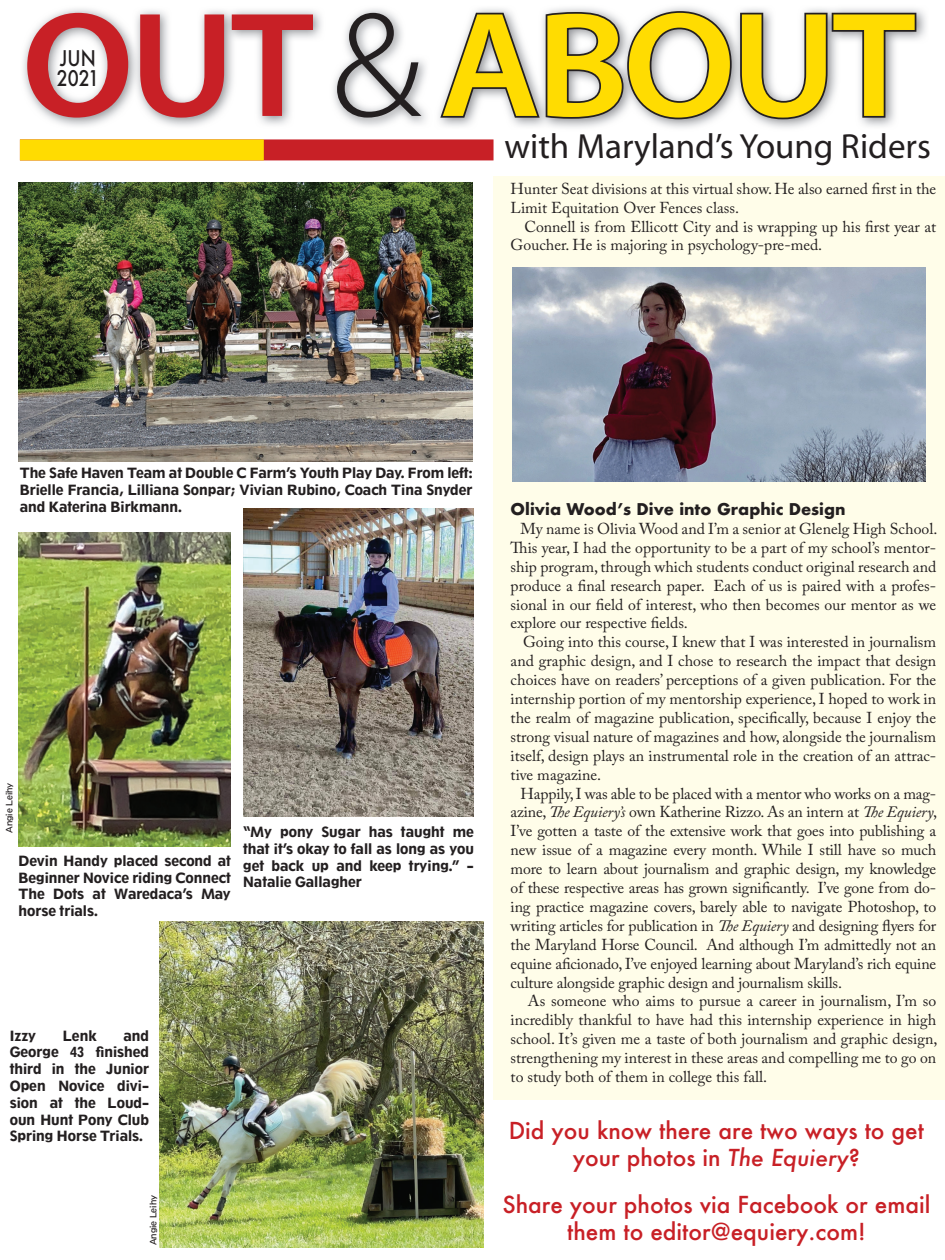
<style>
.page{position:relative;width:945px;height:1260px;background:#fff}
.page>*{position:absolute;margin:0;border:0;box-sizing:border-box;transform-origin:0 0}
.t1{font:600 150.5px "Myriad Pro";letter-spacing:-.03em;color:#ffdc01;scale:1.06 1}
.t2{font:35px "Myriad";color:#231f20}
.t3{font:500 22.75px/27.3px "Futura";color:#c82026;text-align:center}
.t4{font:500 21px/19.2px "Futura";color:#231f20;scale:.85 1}
.t5{font:15.75px/18.9px "Adobe Caslon Pro";color:#231f20}
.t6{font:700 15.75px "Futura";color:#231f20}
.t7{font:700 14px/16.8px "Tw Cen Class";color:#231f20;text-align:justify}
.t8{font:8.75px "Tw Cen Class";color:#231f20}
.s1{color:#c82026}
.s2{font-weight:300;color:#231f20}
.s3{font-style:italic}
</style>
<div class="page">
<img style="left:23px;top:7px;width:903px;height:121px">
<svg style="left:438px;top:9px;width:480px;height:112px"></svg>
<div style="left:20px;top:139px;width:474px;height:21px;background:#c82026"></div>
<div style="left:20px;top:139px;width:244px;height:21px;background:#ffdc01"></div>
<div style="left:494px;top:176px;width:451px;height:923px;background:#fffde9"></div>
<img style="left:512px;top:268px;width:414px;height:214px">
<img style="left:18px;top:533px;width:213px;height:314px">
<img style="left:160px;top:921px;width:323px;height:326px">
<img style="left:243px;top:509px;width:231px;height:307px">
<img style="left:18px;top:182px;width:454px;height:279px">
<h1 class="t1" style="left:22px;top:-30px;width:845px"><span class="s1">OUT</span><span class="s2">&amp;</span>ABOUT</h1>
<h3 class="t4" style="left:57px;top:49px;width:52px">JUN<br>2021</h3>
<h2 class="t2" style="left:504px;top:129px;width:428px">with Maryland’s Young Riders</h2>
<p class="t5" style="left:511px;top:179px;width:427px">Hunter Seat divisions at this virtual show. He also earned first in the<br>Limit Equitation Over Fences class.</p>
<p class="t5" style="left:511px;top:217px;width:427px;text-indent:14px">Connell is from Ellicott City and is wrapping up his first year at<br>Goucher. He is majoring in psychology-pre-med.</p>
<p class="t7" style="left:20px;top:464px;width:454px">The Safe Haven Team at Double C Farm’s Youth Play Day. From left:<br>Brielle Francia, Lilliana Sonpar; Vivian Rubino, Coach Tina Snyder and Katerina Birkmann.</p>
<p class="t8" style="left:4px;top:833px;width:52px;rotate:-90deg">Angie Leihy</p>
<p class="t7" style="left:19px;top:852px;width:214px">Devin Handy placed second at Beginner Novice riding Connect The Dots at Waredaca’s May horse trials.</p>
<p class="t7" style="left:243px;top:823px;width:232px">“My pony Sugar has taught me that it’s okay to fall as long as you get back up and keep trying.” - Natalie Gallagher</p>
<p class="t7" style="left:10px;top:1026px;width:141px;text-indent:114px">and George 43 finished third in the Junior Open Novice divi&shy;sion at the Loud&shy;oun Hunt Pony Club Spring Horse Trials.</p>
<p class="t7" style="left:10px;top:1026px;width:28px">Izzy</p>
<p class="t7" style="left:63px;top:1026px;width:35px">Lenk</p>
<p class="t8" style="left:148px;top:1245px;width:52px;rotate:-90deg">Angie Leihy</p>
<p class="t6" style="left:511px;top:498px;width:336px">Olivia Wood’s Dive into Graphic Design</p>
<p class="t5" style="left:521px;top:519px;width:418px">My name is Olivia Wood and I’m a senior at Glenelg High School.</p>
<p class="t5" style="left:528px;top:538px;width:410px">is year, I had the opportunity to be a part of my school’s mentor-</p>
<p class="t5" style="left:511px;top:557px;width:427px">ship program, through which students conduct original research and</p>
<p class="t5" style="left:511px;top:576px;width:427px">produce a final research paper. Each of us is paired with a profes-</p>
<p class="t5" style="left:511px;top:595px;width:427px">sional in our field of interest, who then becomes our mentor as we</p>
<p class="t5" style="left:511px;top:614px;width:179px">explore our respective fields.</p>
<p class="t5" style="left:523px;top:633px;width:415px">Going into this course, I knew that I was interested in journalism</p>
<p class="t5" style="left:511px;top:651px;width:427px">and graphic design, and I chose to research the impact that design</p>
<p class="t5" style="left:511px;top:670px;width:427px">choices have on readers’ perceptions of a given publication. For the</p>
<p class="t5" style="left:511px;top:689px;width:427px">internship portion of my mentorship experience, I hoped to work in</p>
<p class="t5" style="left:511px;top:708px;width:427px">the realm of magazine publication, specifically, because I enjoy the</p>
<p class="t5" style="left:511px;top:727px;width:427px">strong visual nature of magazines and how, alongside the journalism</p>
<p class="t5" style="left:511px;top:746px;width:427px">itself, design plays an instrumental role in the creation of an attrac-</p>
<p class="t5" style="left:511px;top:765px;width:92px">tive magazine.</p>
<p class="t5" style="left:521px;top:784px;width:417px">Happily, I was able to be placed with a mentor who works on a mag-</p>
<p class="t5" style="left:511px;top:803px;width:428px">azine, <span class="s3">e Equiery’s</span> own Katherine Rizzo. As an intern at <span class="s3">e Equiery</span>,</p>
<p class="t5" style="left:511px;top:822px;width:427px">I’ve gotten a taste of the extensive work that goes into publishing a</p>
<p class="t5" style="left:511px;top:840px;width:427px">new issue of a magazine every month. While I still have so much</p>
<p class="t5" style="left:511px;top:859px;width:427px">more to learn about journalism and graphic design, my knowledge</p>
<p class="t5" style="left:511px;top:878px;width:427px">of these respective areas has grown significantly. I’ve gone from do-</p>
<p class="t5" style="left:511px;top:897px;width:427px">ing practice magazine covers, barely able to navigate Photoshop, to</p>
<p class="t5" style="left:511px;top:916px;width:427px">writing articles for publication in <span class="s3">e Equiery</span> and designing flyers for</p>
<p class="t5" style="left:511px;top:935px;width:427px">the Maryland Horse Council. And although I’m admittedly not an</p>
<p class="t5" style="left:511px;top:954px;width:427px">equine aficionado, I’ve enjoyed learning about Maryland’s rich equine</p>
<p class="t5" style="left:511px;top:973px;width:333px">culture alongside graphic design and journalism skills.</p>
<p class="t5" style="left:528px;top:992px;width:410px">As someone who aims to pursue a career in journalism, I’m so</p>
<p class="t5" style="left:511px;top:1011px;width:427px">incredibly thankful to have had this internship experience in high</p>
<p class="t5" style="left:511px;top:1029px;width:428px">school. It’s given me a taste of both journalism and graphic design,</p>
<p class="t5" style="left:511px;top:1048px;width:427px">strengthening my interest in these areas and compelling me to go on</p>
<p class="t5" style="left:511px;top:1067px;width:258px">to study both of them in college this fall.</p>
<h3 class="t3" style="left:509px;top:1117px;width:417px">Did you know there are two ways to get your photos in <span class="s3">The Equiery</span>?</h3>
<h3 class="t3" style="left:502px;top:1191px;width:429px">Share your photos via Facebook or email them to editor@equiery.com!</h3>
</div>
